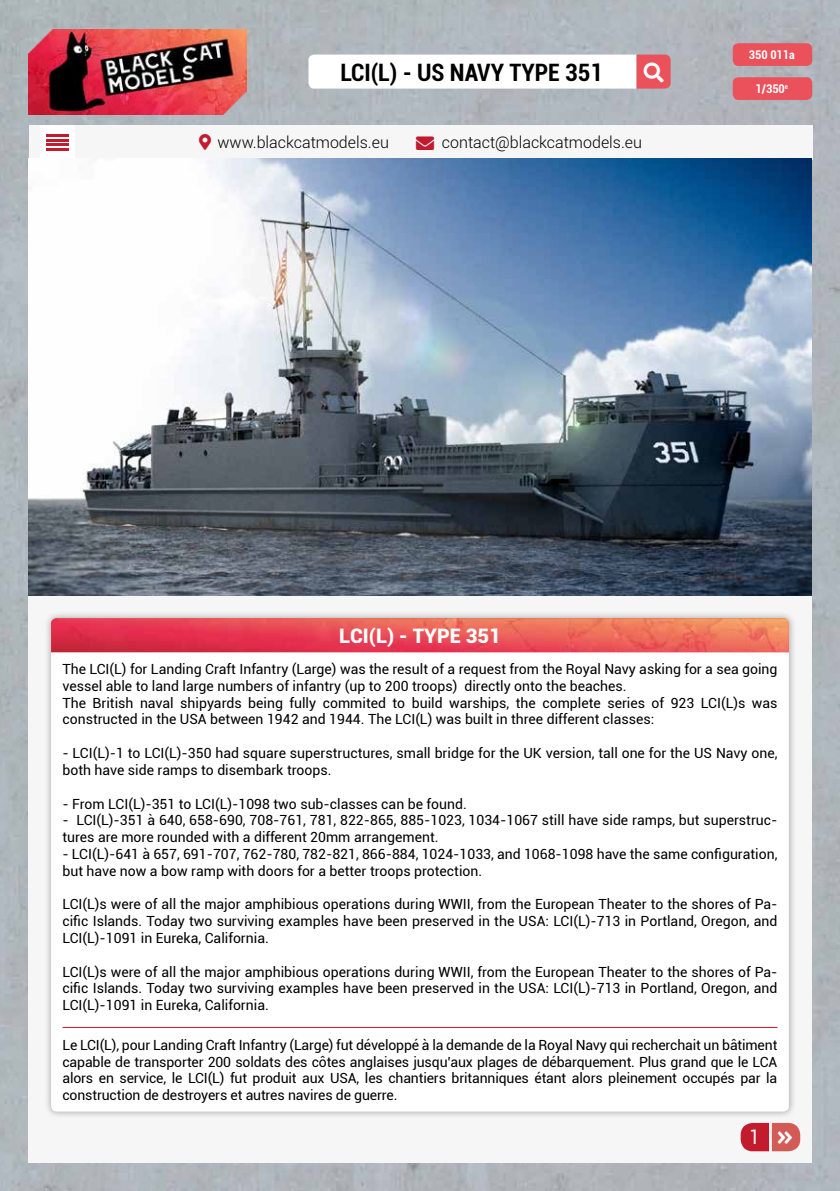
<style>
.page{position:relative;width:840px;height:1191px;background:#fff}
.page>*{position:absolute;margin:0;border:0;box-sizing:border-box;transform-origin:0 0}
.t1{font:700 condensed 24px "Roboto";color:#000}
.t2{font:900 20px "Roboto";color:#fff}
.t3{font:19.8px "Roboto";color:#fff;scale:.91 1}
.t4{font:300 16px "Roboto";color:#000}
.t5{font:14px/16.8px "Roboto";color:#000}
.t6{font:700 condensed 12px "Roboto";color:#fff}
.s1{color:#c31b2e}
</style>
<div class="page">
<img style="left:0;top:0;width:839px;height:1191px">
<div style="left:28px;top:595px;width:783px;height:567px;background:#f7f6f7"></div>
<div style="left:44px;top:611px;width:751px;height:508px;background:#000;opacity:.35"></div>
<div style="left:51px;top:618px;width:737px;height:493px;background:#fff;border-radius:6px"></div>
<img style="left:29px;top:29px;width:217px;height:85px">
<div style="left:29px;top:125px;width:782px;height:34px;background:#f7f6f7"></div>
<div style="left:40px;top:125px;width:34px;height:34px;background:#fff"></div>
<hr style="left:46px;top:148px;width:23px;height:3px;background:#c31b2e">
<hr style="left:46px;top:144px;width:23px;height:2px;background:#c31b2e">
<hr style="left:46px;top:139px;width:23px;height:2px;background:#c31b2e">
<hr style="left:46px;top:134px;width:23px;height:3px;background:#c31b2e">
<div style="left:732px;top:43px;width:79px;height:23px;background:#ea515b;border-radius:6px"></div>
<div style="left:732px;top:77px;width:79px;height:23px;background:#ea515b;border-radius:6px"></div>
<img style="left:51px;top:618px;width:737px;height:34px">
<img style="left:28px;top:159px;width:783px;height:436px">
<hr style="left:63px;top:1027px;width:713px;height:1px;background:#c31b2e">
<svg style="left:308px;top:55px;width:362px;height:34px"></svg>
<svg style="left:740px;top:1123px;width:59px;height:28px;background:#cf4f55"></svg>
<h1 class="t1" style="left:340px;top:55px;width:264px">LCI(L) - US NAVY TYPE 351</h1>
<p class="t4" style="left:217px;top:131px;width:173px">www.blackcatmodels.eu</p>
<p class="t4" style="left:416px;top:131px;width:227px"><span class="s1">→</span> contact@blackcatmodels.eu</p>
<p class="t6" style="left:748px;top:46px;width:48px">350 011a</p>
<p class="t6" style="left:755px;top:80px;width:34px">1/350<sup>e</sup></p>
<h2 class="t2" style="left:339px;top:621px;width:163px">LCI(L) - TYPE 351</h2>
<p class="t5" style="left:62px;top:660px;width:716px">The LCI(L) for Landing Craft Infantry (Large) was the result of a request from the Royal Navy asking for a sea going vessel able to land large numbers of infantry (up to 200 troops) directly onto the beaches.<br>The British naval shipyards being fully commited to build warships, the complete series of 923 LCI(L)s was constructed in the USA between 1942 and 1944. The LCI(L) was built in three different classes:</p>
<p class="t5" style="left:62px;top:744px;width:716px">- LCI(L)-1 to LCI(L)-350 had square superstructures, small bridge for the UK version, tall one for the US Navy one, both have side ramps to disembark troops.</p>
<p class="t5" style="left:62px;top:794px;width:405px">- From LCI(L)-351 to LCI(L)-1098 two sub-classes can be found.</p>
<p class="t5" style="left:62px;top:811px;width:716px">- LCI(L)-351 à 640, 658-690, 708-761, 781, 822-865, 885-1023, 1034-1067 still have side ramps, but superstruc&shy;tures are more rounded with a different 20mm arrangement.</p>
<p class="t5" style="left:62px;top:845px;width:716px">- LCI(L)-641 à 657, 691-707, 762-780, 782-821, 866-884, 1024-1033, and 1068-1098 have the same configuration, but have now a bow ramp with doors for a better troops protection.</p>
<p class="t5" style="left:62px;top:895px;width:716px;text-align:justify">LCI(L)s were of all the major amphibious operations during WWII, from the European Theater to the shores of Pa&shy;cific Islands. Today two surviving examples have been preserved in the USA: LCI(L)-713 in Portland, Oregon, and LCI(L)-1091 in Eureka, California.</p>
<p class="t5" style="left:62px;top:962px;width:716px;text-align:justify">LCI(L)s were of all the major amphibious operations during WWII, from the European Theater to the shores of Pa&shy;cific Islands. Today two surviving examples have been preserved in the USA: LCI(L)-713 in Portland, Oregon, and LCI(L)-1091 in Eureka, California.</p>
<p class="t5" style="left:62px;top:1036px;width:716px;text-align:justify">Le LCI(L), pour Landing Craft Infantry (Large) fut développé à la demande de la Royal Navy qui recherchait un bâtiment capable de transporter 200 soldats des côtes anglaises jusqu’aux plages de débarquement. Plus grand que le LCA alors en service, le LCI(L) fut produit aux USA, les chantiers britanniques étant alors pleinement occupés par la construction de destroyers et autres navires de guerre.</p>
<h3 class="t3" style="left:749px;top:1122px;width:13px">1</h3>
</div>
